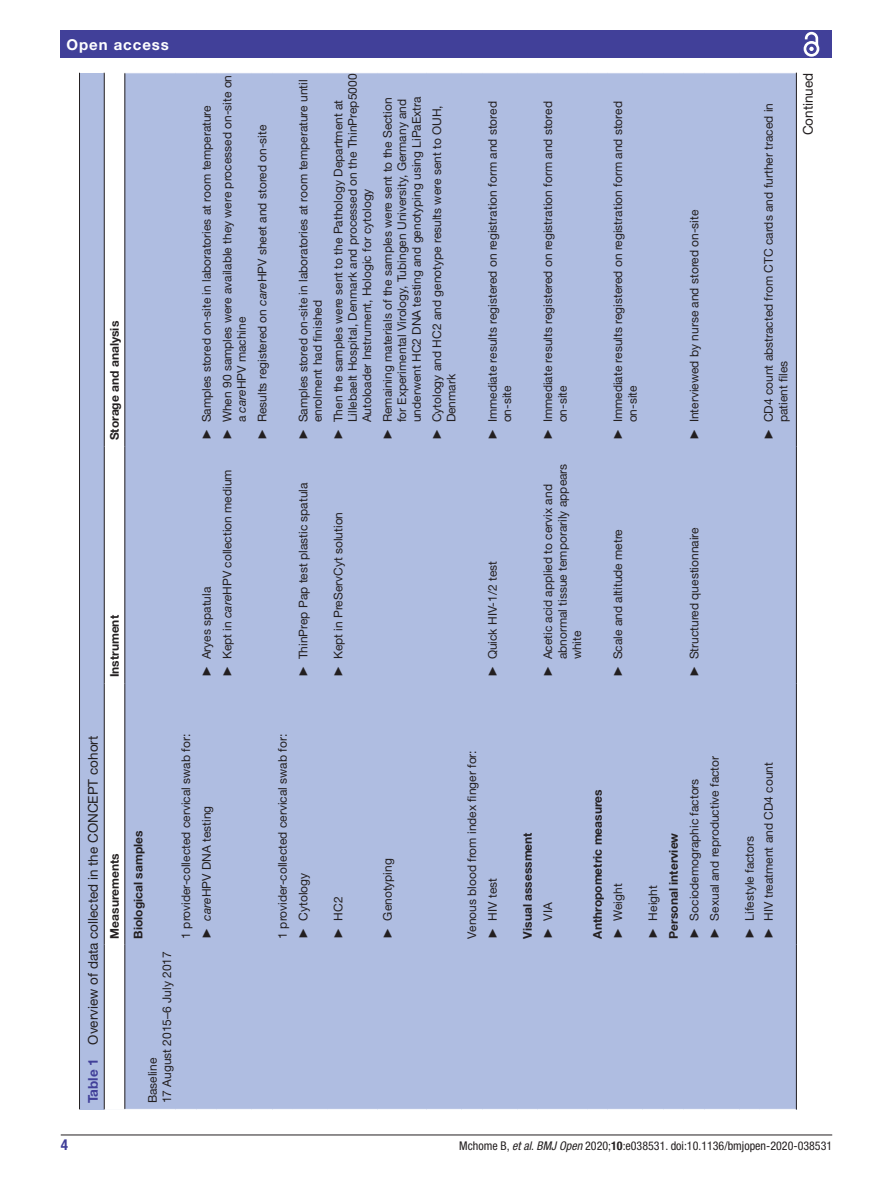
<style>
.page{position:relative;width:893px;height:1191px;background:#fff}
.page>*{position:absolute;margin:0;border:0;box-sizing:border-box;transform-origin:0 0}
.t1{font:700 15px "Helvetica Neue LT Std";letter-spacing:.065em;color:#fff}
.t2{font:700 condensed 15px "Helvetica Neue LT Std";color:#414099}
.t3{font:13.5px "Helvetica Neue LT Std";color:#231f20}
.t4{font:12px/14.4px "Helvetica Neue LT Std";color:#231f20}
.t5{font:700 12px/20.5px "Helvetica Neue LT Std";color:#231f20}
.t6{font:condensed 12px "Helvetica Neue LT Std";color:#231f20}
.s1{font-family:"Arial"}
.s2{font-style:italic}
.s3{font-weight:700;color:#414099}
.s4{font-family:"Arial";font-weight:400}
.s5{font-weight:400}
.s6{font-weight:700}
</style>
<div class="page">
<hr style="left:61px;top:1134px;width:771px;height:1px;background:#231f20">
<div style="left:61px;top:31px;width:771px;height:27px;background:#414099"></div>
<svg style="left:803px;top:31px;width:17px;height:26px"></svg>
<div style="left:80px;top:73px;width:717px;height:1036px;background:#afbde1"></div>
<hr style="left:79px;top:73px;width:1px;height:1036px;background:#231f20">
<svg style="left:104px;top:72px;width:21px;height:1038px;background:#efefef"></svg>
<hr style="left:796px;top:683px;width:1px;height:261px;background:#231f20">
<hr style="left:796px;top:446px;width:1px;height:237px;background:#231f20">
<hr style="left:796px;top:73px;width:1px;height:373px;background:#231f20">
<hr style="left:796px;top:944px;width:1px;height:165px;background:#231f20">
<p class="t1" style="left:66px;top:35px;width:104px">Open access</p>
<p class="t5" style="left:104px;top:440px;width:121px;rotate:-90deg">Storage and analysis</p>
<p class="t5" style="left:104px;top:677px;width:64px;rotate:-90deg">Instrument</p>
<p class="t4" style="left:199px;top:440px;width:336px;rotate:-90deg"><span class="s1">►</span> Samples stored on-site in laboratories at room temperature</p>
<p class="t4" style="left:220px;top:422px;width:349px;text-indent:-18px;rotate:-90deg"><span class="s1">►</span> When 90 samples were available they were processed on-site on a <span class="s2">care</span>HPV machine</p>
<p class="t4" style="left:255px;top:440px;width:317px;rotate:-90deg"><span class="s1">►</span> Results registered on <span class="s2">care</span>HPV sheet and stored on-site</p>
<p class="t4" style="left:199px;top:677px;width:92px;rotate:-90deg"><span class="s1">►</span> Aryes spatula</p>
<p class="t4" style="left:220px;top:677px;width:209px;rotate:-90deg"><span class="s1">►</span> Kept in <span class="s2">care</span>HPV collection medium</p>
<p class="t4" style="left:296px;top:422px;width:344px;text-indent:-18px;rotate:-90deg"><span class="s1">►</span> Samples stored on-site in laboratories at room temperature until enrolment had finished</p>
<p class="t4" style="left:331px;top:422px;width:350px;text-indent:-18px;rotate:-90deg"><span class="s1">►</span> Then the samples were sent to the Pathology Department at<br>Lillebaelt Hospital, Denmark and processed on the ThinPrep5000<br>Autoloader Instrument, Hologic for cytology</p>
<p class="t4" style="left:380px;top:422px;width:327px;text-indent:-18px;rotate:-90deg"><span class="s1">►</span> Remaining materials of the samples were sent to the Section for Experimental Virology, Tubingen University, Germany and underwent HC2 DNA testing and genotyping using LiPaExtra</p>
<p class="t4" style="left:430px;top:422px;width:318px;text-indent:-18px;rotate:-90deg"><span class="s1">►</span> Cytology and HC2 and genotype results were sent to OUH,<br>Denmark</p>
<p class="t4" style="left:296px;top:677px;width:196px;rotate:-90deg"><span class="s1">►</span> ThinPrep Pap test plastic spatula</p>
<p class="t4" style="left:331px;top:677px;width:167px;rotate:-90deg"><span class="s1">►</span> Kept in PreServCyt solution</p>
<p class="t4" style="left:485px;top:422px;width:322px;text-indent:-18px;rotate:-90deg"><span class="s1">►</span> Immediate results registered on registration form and stored on-site</p>
<p class="t4" style="left:485px;top:677px;width:118px;rotate:-90deg"><span class="s1">►</span> Quick HIV-1/2 test</p>
<p class="t4" style="left:541px;top:422px;width:322px;text-indent:-18px;rotate:-90deg"><span class="s1">►</span> Immediate results registered on registration form and stored on-site</p>
<p class="t4" style="left:541px;top:659px;width:197px;text-indent:-18px;rotate:-90deg"><span class="s1">►</span> Acetic acid applied to cervix and abnormal tissue temporarily appears white</p>
<p class="t4" style="left:611px;top:422px;width:322px;text-indent:-18px;rotate:-90deg"><span class="s1">►</span> Immediate results registered on registration form and stored on-site</p>
<p class="t4" style="left:611px;top:677px;width:150px;rotate:-90deg"><span class="s1">►</span> Scale and altitude metre</p>
<p class="t4" style="left:687px;top:440px;width:232px;rotate:-90deg"><span class="s1">►</span> Interviewed by nurse and stored on-site</p>
<p class="t4" style="left:687px;top:677px;width:152px;rotate:-90deg"><span class="s1">►</span> Structured questionnaire</p>
<p class="t4" style="left:761px;top:422px;width:321px;text-indent:-18px;rotate:-90deg"><span class="s1">►</span> CD4 count abstracted from CTC cards and further traced in patient files</p>
<p class="t3" style="left:800px;top:135px;width:64px;rotate:-90deg">Continued</p>
<p class="t3" style="left:85px;top:1103px;width:369px;rotate:-90deg"><span class="s3">Table 1</span> Overview of data collected in the CONCEPT cohort</p>
<p class="t5" style="left:104px;top:938px;width:87px;rotate:-90deg">Measurements</p>
<p class="t5" style="left:128px;top:938px;width:109px;rotate:-90deg">Biological samples</p>
<p class="t4" style="left:176px;top:938px;width:206px;line-height:20.5px;rotate:-90deg">1 provider-collected cervical swab for: <span class="s1">►</span> <span class="s2">care</span>HPV DNA testing</p>
<p class="t4" style="left:145px;top:1103px;width:154px;rotate:-90deg">Baseline<br>17 August 2015–6 July 2017</p>
<p class="t4" style="left:272px;top:938px;width:206px;line-height:20.5px;rotate:-90deg">1 provider-collected cervical swab for: <span class="s1">►</span> Cytology</p>
<p class="t4" style="left:331px;top:938px;width:43px;rotate:-90deg"><span class="s1">►</span> HC2</p>
<p class="t4" style="left:380px;top:938px;width:82px;rotate:-90deg"><span class="s1">►</span> Genotyping</p>
<p class="t4" style="left:461px;top:938px;width:190px;line-height:20.5px;rotate:-90deg">Venous blood from index finger for: <span class="s1">►</span> HIV test</p>
<p class="t5" style="left:517px;top:938px;width:108px;rotate:-90deg">Visual assessment <span class="s4">►</span> <span class="s5">VIA</span></p>
<p class="t5" style="left:587px;top:938px;width:151px;rotate:-90deg">Anthropometric measures <span class="s4">►</span> <span class="s5">Weight</span></p>
<p class="t4" style="left:642px;top:938px;width:162px;line-height:20.5px;rotate:-90deg"><span class="s1">►</span> Height<br><span class="s6">Personal interview<br></span><span class="s1">►</span> Sociodemographic factors</p>
<p class="t4" style="left:707px;top:938px;width:184px;rotate:-90deg"><span class="s1">►</span> Sexual and reproductive factor</p>
<p class="t4" style="left:740px;top:938px;width:178px;line-height:19px;rotate:-90deg"><span class="s1">►</span> Lifestyle factors<br><span class="s1">►</span> HIV treatment and CD4 count</p>
<p class="t2" style="left:61px;top:1135px;width:9px">4</p>
<p class="t6" style="left:459px;top:1138px;width:374px">Mchome B, <span class="s2">et al</span>. <span class="s2">BMJ Open</span> 2020;<span class="s6">10</span>:e038531. doi:10.1136/bmjopen-2020-038531</p>
</div>
